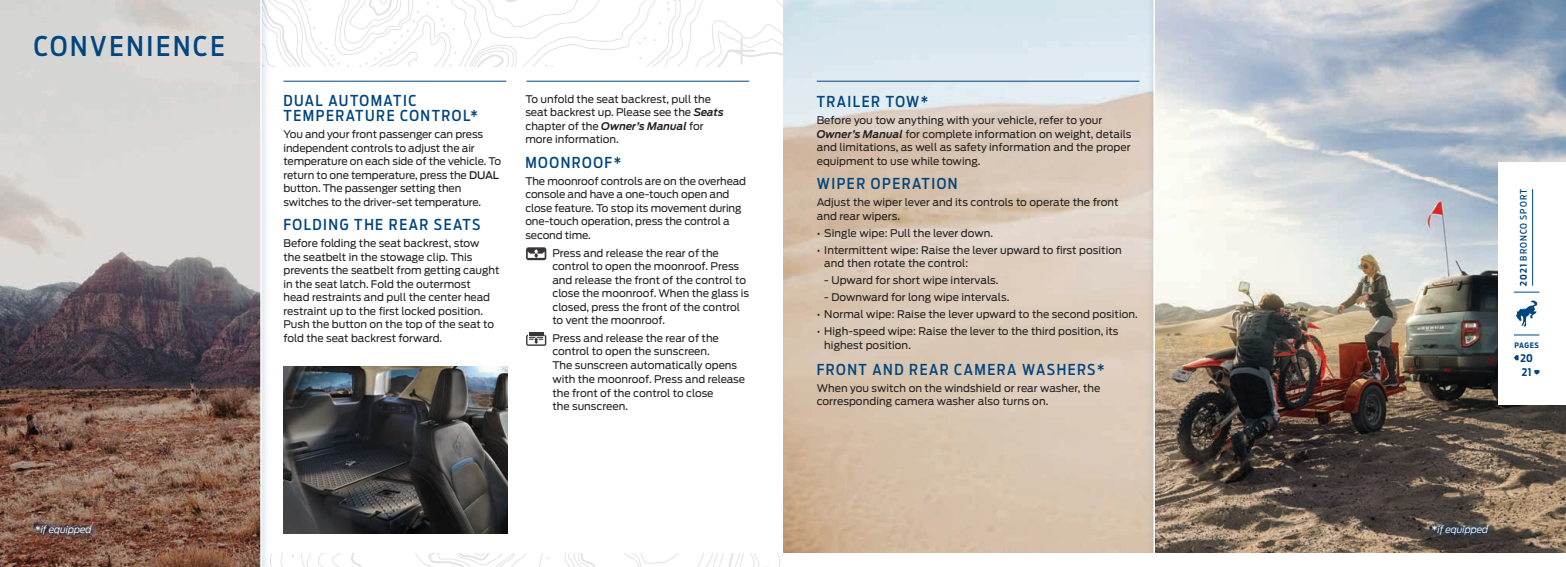
<style>
.page{position:relative;width:1566px;height:567px;background:#fff}
.page>*{position:absolute;margin:0;border:0;box-sizing:border-box;transform-origin:0 0}
.t1{font:500 27px "Ford Antenna Cond";letter-spacing:.1em;color:#01457f}
.t2{font:500 15px/15px "Ford Antenna Cond";letter-spacing:.1em;color:#01457f}
.t3{font:10.5px/13.5px "Ford Antenna";color:#231f20}
.t4{font:700 10.5px "Ford Antenna Cond";color:#01457f}
.t5{font:italic 300 9.75px "Ford Antenna";letter-spacing:-.01em;color:#fff}
.t6{font:500 9px "Ford Antenna Cond";letter-spacing:.12em;color:#01457f}
.t7{font:700 7.5px "Ford Antenna Cond";letter-spacing:.07em;color:#01457f}
.s1{font-weight:500}
.s2{font-weight:600;font-style:italic}
.s3{font-weight:700}
.s4{font-weight:400;font-style:normal}
</style>
<div class="page">
<svg style="left:272px;top:0;width:96px;height:67px"></svg>
<svg style="left:368px;top:0;width:415px;height:567px"></svg>
<div style="left:34px;top:68px;width:749px;height:486px;background:#fff"></div>
<div style="left:0;top:0;width:271px;height:567px;background:#01457f;opacity:.2"></div>
<svg style="left:0;top:0;width:262px;height:567px;background:#a1938f"></svg>
<img style="left:783px;top:0;width:363px;height:553px">
<img style="left:1153px;top:0;width:413px;height:553px">
<svg style="left:526px;top:247px;width:20px;height:13px"></svg>
<svg style="left:526px;top:333px;width:20px;height:13px"></svg>
<hr style="left:284px;top:81px;width:222px;height:1px;background:#01457f">
<hr style="left:526px;top:81px;width:223px;height:1px;background:#01457f">
<hr style="left:817px;top:81px;width:322px;height:1px;background:#01457f">
<img style="left:284px;top:367px;width:223px;height:166px">
<div style="left:1498px;top:162px;width:68px;height:243px;background:#fff"></div>
<hr style="left:1532px;top:189px;width:1px;height:97px;background:#01457f">
<svg style="left:1514px;top:335px;width:25px;height:1px"></svg>
<svg style="left:1514px;top:355px;width:25px;height:20px"></svg>
<svg style="left:1514px;top:292px;width:25px;height:1px"></svg>
<div style="left:28px;top:518px;width:72px;height:24px;background:#01457f;opacity:.75"></div>
<svg style="left:1516px;top:300px;width:21px;height:27px"></svg>
<div style="left:1425px;top:518px;width:71px;height:24px;background:#01457f;opacity:.75"></div>
<h1 class="t1" style="left:34px;top:23px;width:193px">CONVENIENCE</h1>
<h2 class="t2" style="left:284px;top:92px;width:196px">DUAL AUTOMATIC<br>TEMPERATURE CONTROL*</h2>
<p class="t3" style="left:284px;top:126px;width:219px">You and your front passenger can press independent controls to adjust the air temperature on each side of the vehicle. To return to one temperature, press the <span class="s1">DUAL </span>button. The passenger setting then switches to the driver-set temperature.</p>
<h2 class="t2" style="left:284px;top:216px;width:199px">FOLDING THE REAR SEATS</h2>
<p class="t3" style="left:284px;top:235px;width:218px">Before folding the seat backrest, stow<br>the seatbelt in the stowage clip. This prevents the seatbelt from getting caught in the seat latch. Fold the outermost head restraints and pull the center head restraint up to the first locked position.<br>Push the button on the top of the seat to fold the seat backrest forward.</p>
<p class="t3" style="left:525px;top:91px;width:200px">To unfold the seat backrest, pull the seat backrest up. Please see the <span class="s2">Seats </span>chapter of the <span class="s2">Owner’s Manual</span> for more information.</p>
<h2 class="t2" style="left:525px;top:153px;width:97px">MOONROOF*</h2>
<p class="t3" style="left:525px;top:173px;width:222px">The moonroof controls are on the overhead console and have a one-touch open and close feature. To stop its movement during one-touch operation, press the control a second time.</p>
<p class="t3" style="left:552px;top:245px;width:198px">Press and release the rear of the control to open the moonroof. Press and release the front of the control to close the moonroof. When the glass is closed, press the front of the control to vent the moonroof.</p>
<p class="t3" style="left:552px;top:330px;width:194px">Press and release the rear of the control to open the sunscreen.<br>The sunscreen automatically opens with the moonroof. Press and release the front of the control to close<br>the sunscreen.</p>
<h2 class="t2" style="left:817px;top:93px;width:113px">TRAILER TOW*</h2>
<p class="t3" style="left:817px;top:112px;width:316px">Before you tow anything with your vehicle, refer to your <span class="s2">Owner’s Manual</span> for complete information on weight, details and limitations, as well as safety information and the proper equipment to use while towing.</p>
<h2 class="t2" style="left:817px;top:175px;width:142px">WIPER OPERATION</h2>
<p class="t3" style="left:817px;top:194px;width:303px">Adjust the wiper lever and its controls to operate the front and rear wipers.</p>
<p class="t3" style="left:817px;top:225px;width:178px">• Single wipe: Pull the lever down.</p>
<p class="t3" style="left:824px;top:242px;width:299px;text-indent:-8px">• Intermittent wipe: Raise the lever upward to first position and then rotate the control:</p>
<p class="t3" style="left:824px;top:272px;width:176px">- Upward for short wipe intervals.</p>
<p class="t3" style="left:824px;top:289px;width:187px">- Downward for long wipe intervals.</p>
<p class="t3" style="left:817px;top:306px;width:323px">• Normal wipe: Raise the lever upward to the second position.</p>
<p class="t3" style="left:824px;top:323px;width:296px;text-indent:-8px">• High-speed wipe: Raise the lever to the third position, its highest position.</p>
<h2 class="t2" style="left:817px;top:360px;width:289px">FRONT AND REAR CAMERA WASHERS*</h2>
<p class="t3" style="left:817px;top:380px;width:285px">When you switch on the windshield or rear washer, the corresponding camera washer also turns on.</p>
<p class="t6" style="left:1516px;top:286px;width:98px;rotate:-90deg"><span class="s3">2021</span> BRONCO SPORT</p>
<p class="t7" style="left:1514px;top:338px;width:26px">PAGES</p>
<p class="t4" style="left:1521px;top:349px;width:14px">20</p>
<p class="t4" style="left:1522px;top:363px;width:11px">21</p>
<p class="t5" style="left:35px;top:521px;width:58px"><span class="s4">*</span>if equipped</p>
<p class="t5" style="left:1432px;top:521px;width:58px"><span class="s4">*</span>if equipped</p>
</div>
